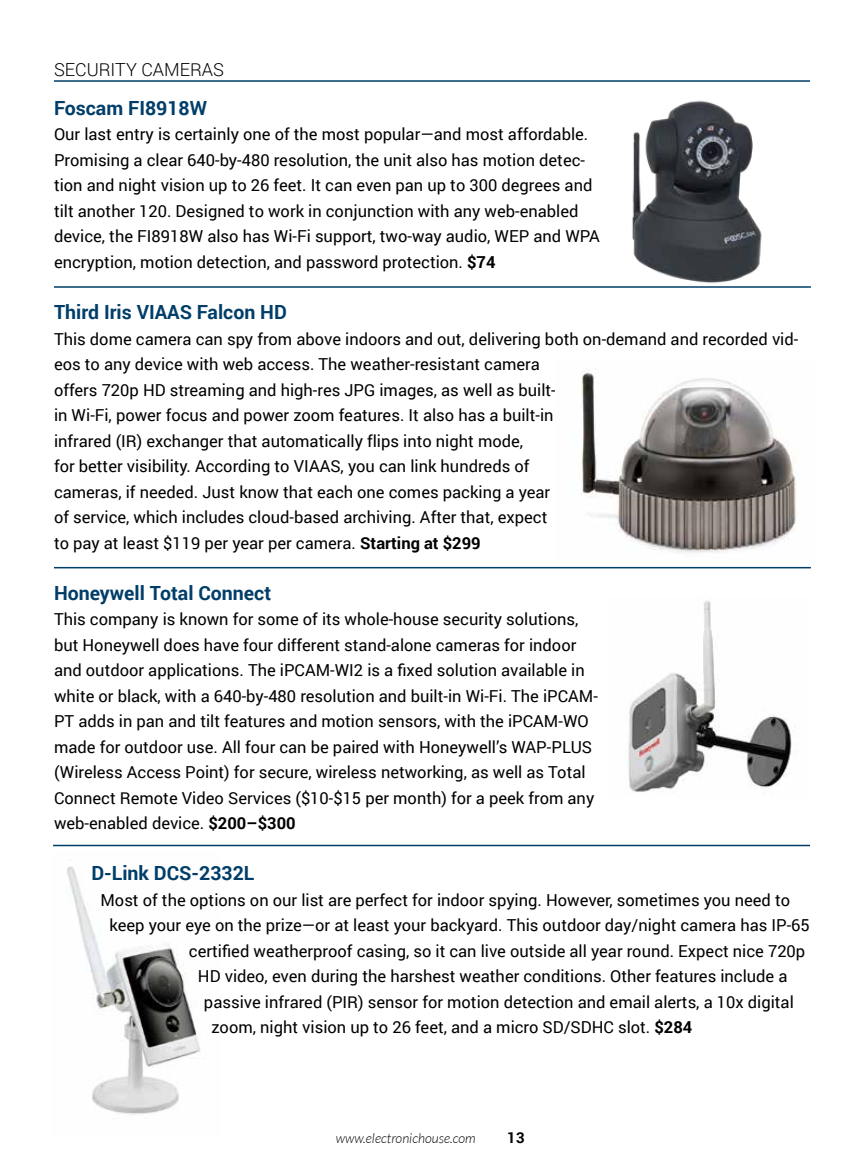
<style>
.page{position:relative;width:864px;height:1168px;background:#fff}
.page>*{position:absolute;margin:0;border:0;box-sizing:border-box;transform-origin:0 0}
.t1{font:700 19.5px "Roboto";color:#003e69}
.t2{font:300 18px "Roboto";color:#000}
.t3{font:16.5px/25.5px "Roboto";color:#000}
.t4{font:700 15px "Roboto";color:#000}
.t5{font:italic 300 13.5px "Lato";color:#000}
.s1{font-weight:700}
</style>
<div class="page">
<hr style="left:54px;top:80px;width:756px;height:2px;background:#003e69">
<img style="left:67px;top:866px;width:134px;height:249px">
<img style="left:632px;top:100px;width:130px;height:183px">
<img style="left:626px;top:600px;width:170px;height:192px">
<img style="left:581px;top:370px;width:217px;height:183px">
<hr style="left:54px;top:286px;width:757px;height:2px;background:#003e69">
<hr style="left:54px;top:567px;width:757px;height:1px;background:#003e69">
<hr style="left:53px;top:845px;width:757px;height:1px;background:#003e69">
<p class="t2" style="left:54px;top:57px;width:172px">SECURITY CAMERAS</p>
<p class="t1" style="left:54px;top:94px;width:155px">Foscam FI8918W</p>
<p class="t3" style="left:54px;top:121px;width:547px">Our last entry is certainly one of the most popular—and most affordable.<br>Promising a clear 640-by-480 resolution, the unit also has motion detec&shy;tion and night vision up to 26 feet. It can even pan up to 300 degrees and tilt another 120. Designed to work in conjunction with any web-enabled device, the FI8918W also has Wi-Fi support, two-way audio, WEP and WPA encryption, motion detection, and password protection. <span class="s1">$74</span></p>
<p class="t1" style="left:54px;top:298px;width:234px">Third Iris VIAAS Falcon HD</p>
<p class="t3" style="left:54px;top:325px;width:746px">This dome camera can spy from above indoors and out, delivering both on-demand and recorded vid&shy;eos to any device with web access. The weather-resistant camera<br>offers 720p HD streaming and high-res JPG images, as well as built-<br>in Wi-Fi, power focus and power zoom features. It also has a built-in<br>infrared (IR) exchanger that automatically flips into night mode,<br>for better visibility. According to VIAAS, you can link hundreds of<br>cameras, if needed. Just know that each one comes packing a year<br>of service, which includes cloud-based archiving. After that, expect<br>to pay at least $119 per year per camera. <span class="s1">Starting at $299</span></p>
<p class="t1" style="left:54px;top:579px;width:219px">Honeywell Total Connect</p>
<p class="t3" style="left:54px;top:606px;width:545px">This company is known for some of its whole-house security solutions, but Honeywell does have four different stand-alone cameras for indoor and outdoor applications. The iPCAM-WI2 is a fixed solution available in white or black, with a 640-by-480 resolution and built-in Wi-Fi. The iPCAM-PT adds in pan and tilt features and motion sensors, with the iPCAM-WO made for outdoor use. All four can be paired with Honeywell’s WAP-PLUS (Wireless Access Point) for secure, wireless networking, as well as Total Connect Remote Video Services ($10-$15 per month) for a peek from any web-enabled device. <span class="s1">$200–$300</span></p>
<p class="t1" style="left:92px;top:859px;width:165px">D-Link DCS-2332L</p>
<p class="t3" style="left:100px;top:886px;width:691px">Most of the options on our list are perfect for indoor spying. However, sometimes you need to</p>
<p class="t3" style="left:109px;top:912px;width:702px">keep your eye on the prize—or at least your backyard. This outdoor day/night camera has IP-65</p>
<p class="t3" style="left:189px;top:937px;width:618px">certified weatherproof casing, so it can live outside all year round. Expect nice 720p</p>
<p class="t3" style="left:198px;top:963px;width:591px">HD video, even during the harshest weather conditions. Other features include a</p>
<p class="t3" style="left:204px;top:988px;width:591px">passive infrared (PIR) sensor for motion detection and email alerts, a 10x digital</p>
<p class="t3" style="left:211px;top:1014px;width:482px">zoom, night vision up to 26 feet, and a micro SD/SDHC slot. <span class="s1">$284</span></p>
<p class="t5" style="left:336px;top:1130px;width:141px">www.electronichouse.com</p>
<p class="t4" style="left:507px;top:1126px;width:19px">13</p>
</div>
